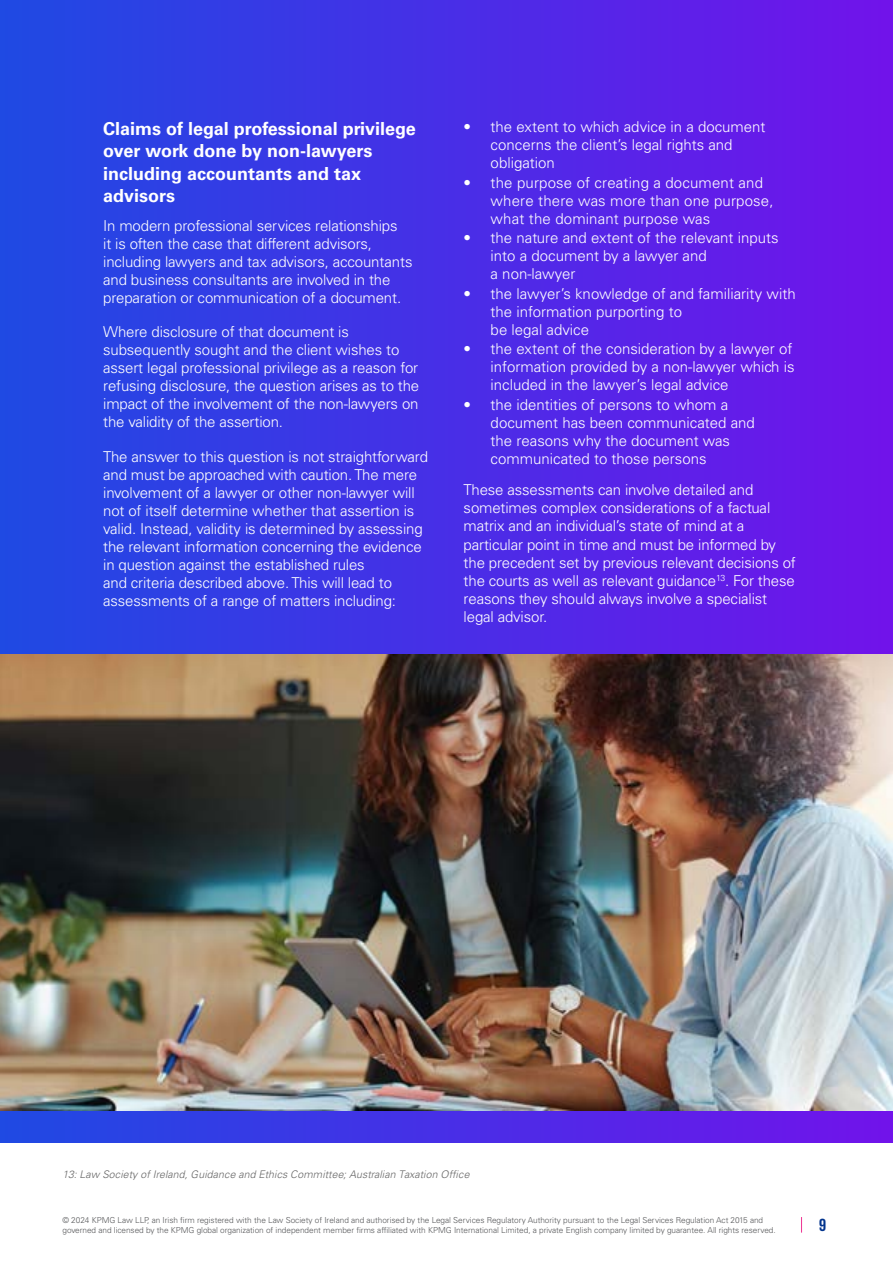
<style>
.page{position:relative;width:893px;height:1263px;background:#fff}
.page>*{position:absolute;margin:0;border:0;box-sizing:border-box;transform-origin:0 0}
.t1{font:700 18px/22.5px "Univers LT Std";color:#fff}
.t2{font:700 18px "KPMG";color:#00338d}
.t3{font:300 15px/18px "Univers LT Std";letter-spacing:-.01em;color:#fff}
.t4{font:300 15px/18px "Univers LT Std";letter-spacing:.01em;color:#fff}
.t5{font:italic 300 10.5px "Univers LT Std";letter-spacing:.01em;color:#666}
.t6{font:300 8.25px/9.9px "Univers LT Std";letter-spacing:-.005em;color:#58595b}
</style>
<div class="page">
<div style="left:0;top:0;width:893px;height:1142px;background:linear-gradient(to right,#1f4ae2,#7113ea)"></div>
<svg style="left:801px;top:1217px;width:1px;height:15px"></svg>
<img style="left:0;top:655px;width:893px;height:455px">
<p class="t1" style="left:103px;top:117px;width:314px">Claims of legal professional privilege over work done by non-lawyers including accountants and tax advisors</p>
<p class="t3" style="left:103px;top:216px;width:311px">In modern professional services relationships<br>it is often the case that different advisors, including lawyers and tax advisors, accountants and business consultants are involved in the preparation or communication of a document.</p>
<p class="t3" style="left:103px;top:323px;width:318px">Where disclosure of that document is subsequently sought and the client wishes to assert legal professional privilege as a reason for refusing disclosure, the question arises as to the impact of the involvement of the non-lawyers on the validity of the assertion.</p>
<p class="t3" style="left:103px;top:447px;width:326px">The answer to this question is not straightforward and must be approached with caution. The mere involvement of a lawyer or other non-lawyer will not of itself determine whether that assertion is valid. Instead, validity is determined by assessing the relevant information concerning the evidence in question against the established rules<br>and criteria described above. This will lead to assessments of a range of matters including:</p>
<p class="t3" style="left:491px;top:118px;width:276px;text-indent:-27px">• the extent to which advice in a document concerns the client’s legal rights and obligation</p>
<p class="t4" style="left:491px;top:174px;width:284px;text-indent:-27px">• the purpose of creating a document and where there was more than one purpose, what the dominant purpose was</p>
<p class="t3" style="left:491px;top:229px;width:289px;text-indent:-27px">• the nature and extent of the relevant inputs into a document by a lawyer and<br>a non-lawyer</p>
<p class="t3" style="left:491px;top:285px;width:307px;text-indent:-27px">• the lawyer’s knowledge of and familiarity with the information purporting to<br>be legal advice</p>
<p class="t3" style="left:491px;top:340px;width:305px;text-indent:-27px">• the extent of the consideration by a lawyer of information provided by a non-lawyer which is included in the lawyer’s legal advice</p>
<p class="t3" style="left:491px;top:396px;width:266px;text-indent:-27px">• the identities of persons to whom a document has been communicated and the reasons why the document was communicated to those persons</p>
<p class="t3" style="left:464px;top:481px;width:334px">These assessments can involve detailed and sometimes complex considerations of a factual matrix and an individual’s state of mind at a particular point in time and must be informed by the precedent set by previous relevant decisions of the courts as well as relevant guidance<sup>13</sup>. For these reasons they should always involve a specialist legal advisor.</p>
<p class="t5" style="left:62px;top:1168px;width:409px">13: Law Society of Ireland, Guidance and Ethics Committee; Australian Taxation Office</p>
<p class="t6" style="left:62px;top:1215px;width:715px">© 2024 KPMG Law LLP, an Irish firm registered with the Law Society of Ireland and authorised by the Legal Services Regulatory Authority pursuant to the Legal Services Regulation Act 2015 and governed and licensed by the KPMG global organization of independent member firms affiliated with KPMG International Limited, a private English company limited by guarantee. All rights reserved.</p>
<p class="t2" style="left:819px;top:1216px;width:8px">9</p>
</div>
